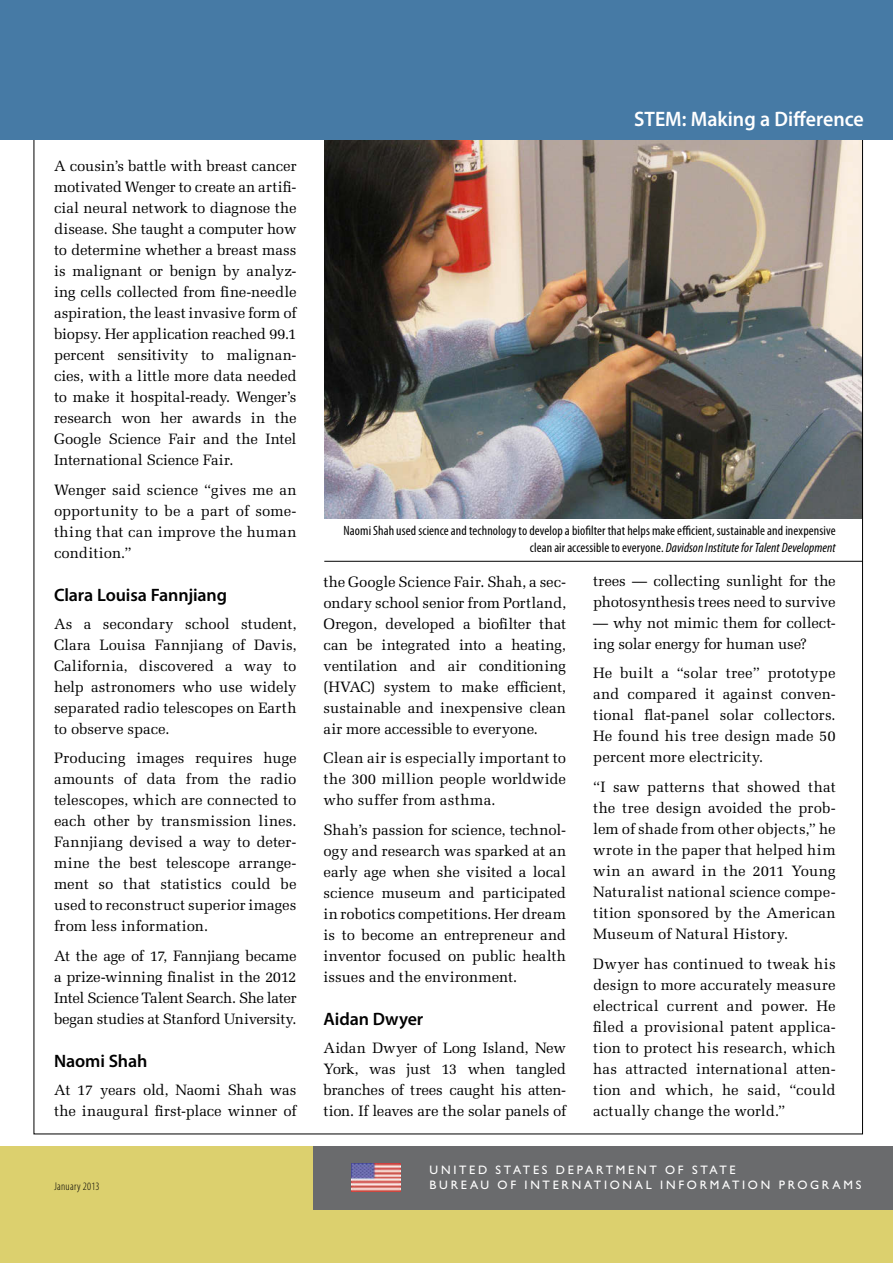
<style>
.page{position:relative;width:893px;height:1263px;background:#fff}
.page>*{position:absolute;margin:0;border:0;box-sizing:border-box;transform-origin:0 0}
.t1{font:600 21px "Myriad Pro";color:#fff;scale:.95 1}
.t2{font:600 18px "Myriad Pro";letter-spacing:-.005em;color:#000}
.t3{font:15px/21px "Melior LT Std";color:#000;text-align:justify}
.t4{font:condensed 13.5px/17.2px "Myriad Pro";letter-spacing:.005em;color:#000;text-align:right}
.t5{font:12.3px "Gill Sans Std";letter-spacing:.22em;color:#fff}
.t6{font:300 condensed 11.25px "Myriad Pro";letter-spacing:.03em;color:#000}
.s1{font-style:italic}
</style>
<div class="page">
<img style="left:324px;top:139px;width:537px;height:379px">
<div style="left:0;top:0;width:893px;height:139px;background:#467aa5"></div>
<hr style="left:324px;top:561px;width:539px;height:1px;background:#000">
<div style="left:0;top:1146px;width:893px;height:117px;background:#dcd06e"></div>
<div style="left:313px;top:1146px;width:580px;height:63px;background:#6a6b6d"></div>
<img style="left:351px;top:1164px;width:49px;height:28px">
<p class="t3" style="left:54px;top:155px;width:244px">A cousin’s battle with breast cancer motivated Wenger to create an artifi&shy;cial neural network to diagnose the disease. She taught a computer how to determine whether a breast mass is malignant or benign by analyz&shy;ing cells collected from fine-needle aspiration, the least invasive form of biopsy. Her application reached 99.1 percent sensitivity to malignan&shy;cies, with a little more data needed to make it hospital-ready. Wenger’s research won her awards in the Google Science Fair and the Intel International Science Fair.</p>
<p class="t3" style="left:54px;top:479px;width:244px">Wenger said science “gives me an opportunity to be a part of some&shy;thing that can improve the human condition.”</p>
<p class="t2" style="left:54px;top:583px;width:175px">Clara Louisa Fannjiang</p>
<p class="t3" style="left:54px;top:613px;width:244px">As a secondary school student, Clara Louisa Fannjiang of Davis, California, discovered a way to help astronomers who use widely separated radio telescopes on Earth to observe space.</p>
<p class="t3" style="left:54px;top:748px;width:244px">Producing images requires huge amounts of data from the radio telescopes, which are connected to each other by transmission lines.<br>Fannjiang devised a way to deter&shy;mine the best telescope arrange&shy;ment so that statistics could be used to reconstruct superior images from less information.</p>
<p class="t3" style="left:54px;top:945px;width:244px">At the age of 17, Fannjiang became a prize-winning finalist in the 2012<br>Intel Science Talent Search. She later began studies at Stanford University.</p>
<p class="t2" style="left:54px;top:1049px;width:95px">Naomi Shah</p>
<p class="t3" style="left:54px;top:1079px;width:244px">At 17 years old, Naomi Shah was the inaugural first-place winner of</p>
<h1 class="t1" style="left:634px;top:105px;width:243px">STEM: Making a Difference</h1>
<p class="t4" style="left:344px;top:522px;width:494px">Naomi Shah used science and technology to develop a biofilter that helps make efficient, sustainable and inexpensive clean air accessible to everyone. <span class="s1">Davidson Institute for Talent Development</span></p>
<p class="t3" style="left:324px;top:571px;width:244px">the Google Science Fair. Shah, a sec&shy;ondary school senior from Portland, Oregon, developed a biofilter that can be integrated into a heating, ventilation and air conditioning (HVAC) system to make efficient, sustainable and inexpensive clean air more accessible to everyone.</p>
<p class="t3" style="left:324px;top:748px;width:244px">Clean air is especially important to the 300 million people worldwide who suffer from asthma.</p>
<p class="t3" style="left:324px;top:819px;width:244px">Shah’s passion for science, technol&shy;ogy and research was sparked at an early age when she visited a local science museum and participated in robotics competitions. Her dream is to become an entrepreneur and inventor focused on public health issues and the environment.</p>
<p class="t2" style="left:324px;top:1007px;width:101px">Aidan Dwyer</p>
<p class="t3" style="left:324px;top:1037px;width:244px">Aidan Dwyer of Long Island, New York, was just 13 when tangled branches of trees caught his atten&shy;tion. If leaves are the solar panels of</p>
<p class="t3" style="left:593px;top:570px;width:244px">trees — collecting sunlight for the photosynthesis trees need to survive</p>
<p class="t3" style="left:593px;top:612px;width:244px">— why not mimic them for collect&shy;ing solar energy for human use?</p>
<p class="t3" style="left:593px;top:663px;width:244px">He built a “solar tree” prototype and compared it against conven&shy;tional flat-panel solar collectors.<br>He found his tree design made 50 percent more electricity.</p>
<p class="t3" style="left:593px;top:776px;width:244px">“I saw patterns that showed that the tree design avoided the prob&shy;lem of shade from other objects,” he wrote in the paper that helped him win an award in the 2011 Young Naturalist national science compe&shy;tition sponsored by the American Museum of Natural History.</p>
<p class="t3" style="left:593px;top:953px;width:244px">Dwyer has continued to tweak his design to more accurately measure electrical current and power. He filed a provisional patent applica&shy;tion to protect his research, which has attracted international atten&shy;tion and which, he said, “could actually change the world.”</p>
<p class="t5" style="left:429px;top:1163px;width:308px">UNITED STATES DEPARTMENT OF STATE</p>
<p class="t6" style="left:54px;top:1180px;width:47px">January 2013</p>
<p class="t5" style="left:429px;top:1178px;width:434px">BUREAU OF INTERNATIONAL INFORMATION PROGRAMS</p>
</div>
